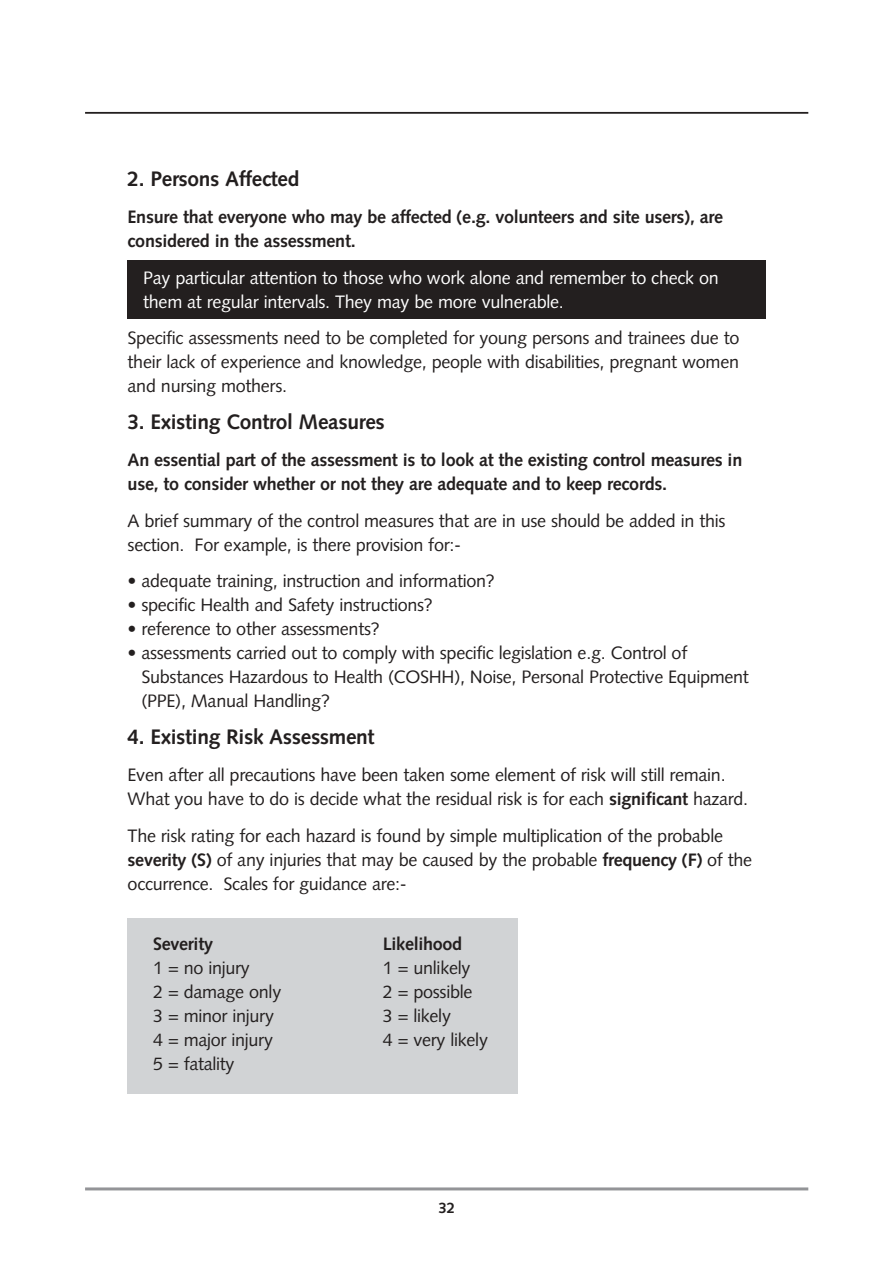
<style>
.page{position:relative;width:893px;height:1263px;background:#fff}
.page>*{position:absolute;margin:0;border:0;box-sizing:border-box;transform-origin:0 0}
.t1{font:700 21px "Syntax";letter-spacing:-.015em;color:#231f1f}
.t2{font:18px/24px "Syntax";letter-spacing:-.015em;color:#231f1f}
.t3{font:700 18px/24px "Syntax";letter-spacing:-.015em;color:#231f1f}
.t4{font:18px/24px "Syntax";letter-spacing:-.015em;color:#fff}
.t5{font:700 15px "Syntax";color:#231f1f}
.s1{font-weight:700}
</style>
<div class="page">
<div style="left:128px;top:260px;width:637px;height:59px;background:#231f1f"></div>
<div style="left:128px;top:918px;width:389px;height:176px;background:#d1d3d5"></div>
<hr style="left:85px;top:1187px;width:723px;height:3px;background:#939497">
<hr style="left:85px;top:112px;width:723px;height:2px;background:#231f1f">
<p class="t1" style="left:128px;top:170px;width:173px">2. Persons Affected</p>
<p class="t3" style="left:128px;top:206px;width:597px">Ensure that everyone who may be affected (e.g. volunteers and site users), are considered in the assessment.</p>
<p class="t4" style="left:143px;top:267px;width:577px">Pay particular attention to those who work alone and remember to check on them at regular intervals. They may be more vulnerable.</p>
<p class="t2" style="left:128px;top:328px;width:613px;text-align:justify">Specific assessments need to be completed for young persons and trainees due to their lack of experience and knowledge, people with disabilities, pregnant women and nursing mothers.</p>
<p class="t1" style="left:128px;top:413px;width:259px">3. Existing Control Measures</p>
<p class="t3" style="left:128px;top:449px;width:616px">An essential part of the assessment is to look at the existing control measures in use, to consider whether or not they are adequate and to keep records.</p>
<p class="t2" style="left:128px;top:510px;width:599px">A brief summary of the control measures that are in use should be added in this section. For example, is there provision for:-</p>
<p class="t2" style="left:128px;top:571px;width:369px">• adequate training, instruction and information?</p>
<p class="t2" style="left:128px;top:595px;width:307px">• specific Health and Safety instructions?</p>
<p class="t2" style="left:128px;top:619px;width:254px">• reference to other assessments?</p>
<p class="t2" style="left:141px;top:643px;width:609px;text-indent:-14px">• assessments carried out to comply with specific legislation e.g. Control of<br>Substances Hazardous to Health (COSHH), Noise, Personal Protective Equipment (PPE), Manual Handling?</p>
<p class="t1" style="left:128px;top:728px;width:248px">4. Existing Risk Assessment</p>
<p class="t2" style="left:128px;top:764px;width:622px">Even after all precautions have been taken some element of risk will still remain.<br>What you have to do is decide what the residual risk is for each <span class="s1">significant</span> hazard.</p>
<p class="t2" style="left:128px;top:825px;width:626px">The risk rating for each hazard is found by simple multiplication of the probable <span class="s1">severity (S)</span> of any injuries that may be caused by the probable <span class="s1">frequency (F)</span> of the occurrence. Scales for guidance are:-</p>
<p class="t3" style="left:153px;top:934px;width:61px">Severity</p>
<p class="t3" style="left:383px;top:934px;width:81px">Likelihood</p>
<p class="t2" style="left:153px;top:958px;width:98px">1 = no injury</p>
<p class="t2" style="left:383px;top:958px;width:89px">1 = unlikely</p>
<p class="t2" style="left:153px;top:982px;width:130px">2 = damage only</p>
<p class="t2" style="left:383px;top:982px;width:91px">2 = possible</p>
<p class="t2" style="left:153px;top:1006px;width:122px">3 = minor injury</p>
<p class="t2" style="left:383px;top:1006px;width:70px">3 = likely</p>
<p class="t2" style="left:153px;top:1030px;width:121px">4 = major injury</p>
<p class="t2" style="left:383px;top:1030px;width:107px">4 = very likely</p>
<p class="t2" style="left:153px;top:1054px;width:83px">5 = fatality</p>
<p class="t5" style="left:438px;top:1201px;width:18px">32</p>
</div>
